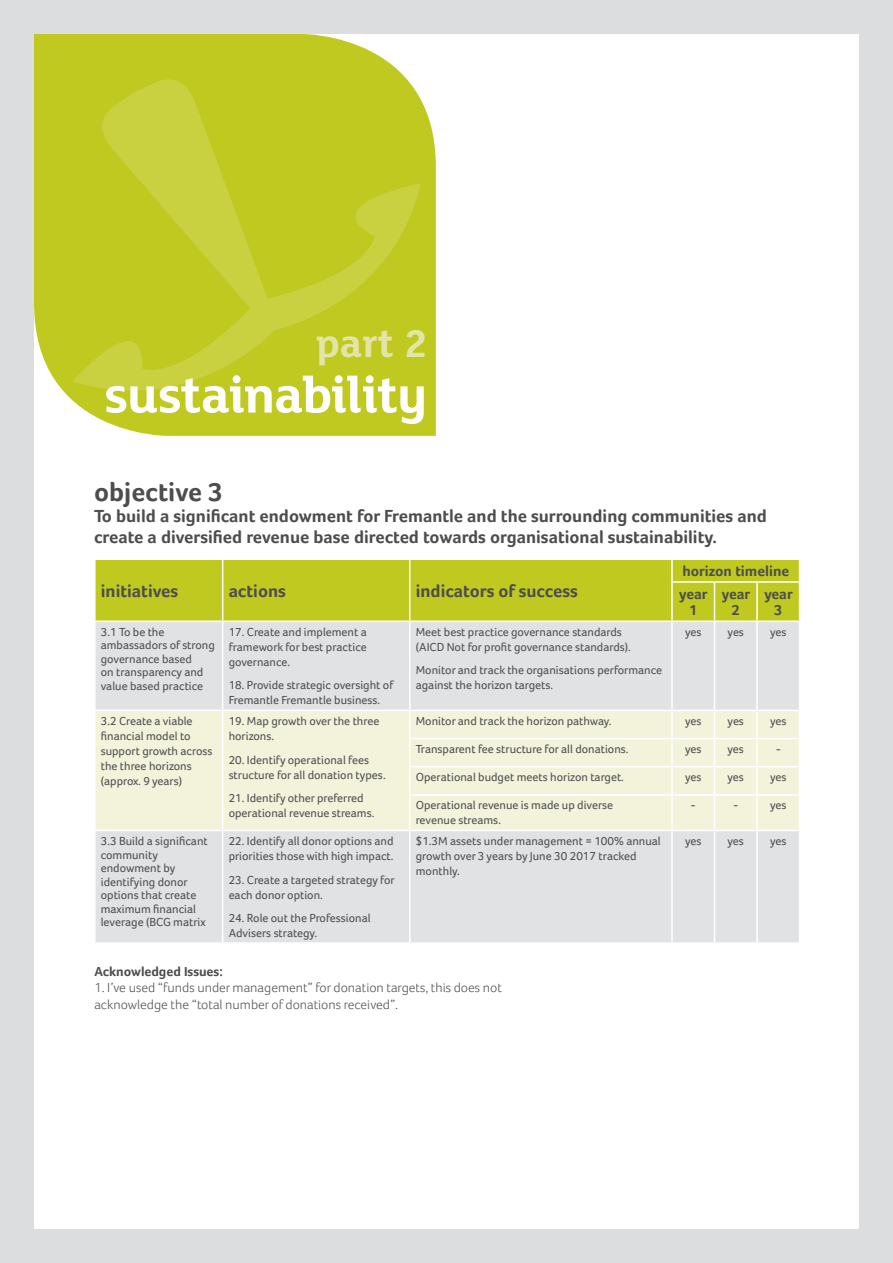
<style>
.page{position:relative;width:893px;height:1263px;background:#dcddde}
.page>*{position:absolute;margin:0;border:0;box-sizing:border-box;transform-origin:0 0}
.t1{font:700 54px "FS Lola";letter-spacing:-.02em;color:#fff}
.t2{font:700 42px "FS Lola";color:#e2e5a6}
.t3{font:700 27px "Foco";color:#4d4d4f}
.t4{font:700 18px/21px "Foco";color:#4d4d4f}
.t5{font:700 15px/16.5px "Foco";color:#4d4d4f;text-align:center}
.t6{font:300 13.5px/16.5px "Foco";color:#4d4d4f}
.t7{font:700 13.5px "Foco";color:#4d4d4f}
.t8{font:12px/15px "Foco";color:#4d4d4f}
</style>
<div class="page">
<div style="left:34px;top:34px;width:825px;height:1195px;background:#fff"></div>
<svg style="left:34px;top:34px;width:402px;height:402px;fill:#c0c920"></svg>
<svg style="left:72px;top:71px;width:349px;height:345px;background:#c2cb28"></svg>
<div style="left:96px;top:622px;width:703px;height:320px;background:#e1e2e3"></div>
<div style="left:96px;top:711px;width:703px;height:119px;background:#f2f3da"></div>
<div style="left:95px;top:559px;width:704px;height:61px;background:#c0c920"></div>
<hr style="left:94px;top:582px;width:2px;height:38px;background:#fff">
<hr style="left:222px;top:582px;width:1px;height:38px;background:#fff">
<hr style="left:409px;top:582px;width:1px;height:38px;background:#fff">
<hr style="left:671px;top:581px;width:43px;height:2px;background:#fff">
<hr style="left:671px;top:583px;width:2px;height:37px;background:#fff">
<hr style="left:714px;top:581px;width:43px;height:2px;background:#fff">
<hr style="left:714px;top:583px;width:1px;height:37px;background:#fff">
<hr style="left:757px;top:581px;width:43px;height:2px;background:#fff">
<hr style="left:756px;top:583px;width:2px;height:37px;background:#fff">
<hr style="left:222px;top:622px;width:1px;height:88px;background:#fff">
<hr style="left:409px;top:622px;width:1px;height:88px;background:#fff">
<hr style="left:671px;top:622px;width:2px;height:88px;background:#fff">
<hr style="left:714px;top:622px;width:1px;height:88px;background:#fff">
<hr style="left:756px;top:622px;width:2px;height:88px;background:#fff">
<hr style="left:94px;top:710px;width:129px;height:1px;background:#fff">
<hr style="left:223px;top:710px;width:187px;height:1px;background:#fff">
<hr style="left:410px;top:710px;width:262px;height:1px;background:#fff">
<hr style="left:672px;top:710px;width:42px;height:1px;background:#fff">
<hr style="left:671px;top:711px;width:2px;height:27px;background:#fff">
<hr style="left:714px;top:710px;width:43px;height:1px;background:#fff">
<hr style="left:757px;top:710px;width:43px;height:1px;background:#fff">
<hr style="left:756px;top:711px;width:2px;height:27px;background:#fff">
<hr style="left:409px;top:738px;width:263px;height:1px;background:#fff">
<hr style="left:672px;top:738px;width:42px;height:1px;background:#fff">
<hr style="left:671px;top:739px;width:2px;height:27px;background:#fff">
<hr style="left:714px;top:738px;width:43px;height:1px;background:#fff">
<hr style="left:757px;top:738px;width:43px;height:1px;background:#fff">
<hr style="left:756px;top:739px;width:2px;height:27px;background:#fff">
<svg style="left:222px;top:711px;width:1px;height:84px"></svg>
<hr style="left:409px;top:766px;width:263px;height:1px;background:#fff">
<svg style="left:409px;top:711px;width:1px;height:83px"></svg>
<hr style="left:672px;top:766px;width:42px;height:1px;background:#fff">
<hr style="left:671px;top:767px;width:2px;height:27px;background:#fff">
<hr style="left:714px;top:766px;width:43px;height:1px;background:#fff">
<svg style="left:714px;top:711px;width:1px;height:83px"></svg>
<hr style="left:757px;top:766px;width:43px;height:1px;background:#fff">
<hr style="left:756px;top:767px;width:2px;height:27px;background:#fff">
<hr style="left:222px;top:795px;width:1px;height:35px;background:#fff">
<hr style="left:409px;top:794px;width:263px;height:2px;background:#fff">
<hr style="left:409px;top:796px;width:1px;height:34px;background:#fff">
<hr style="left:672px;top:794px;width:42px;height:2px;background:#fff">
<hr style="left:671px;top:796px;width:2px;height:34px;background:#fff">
<hr style="left:714px;top:794px;width:43px;height:2px;background:#fff">
<hr style="left:714px;top:796px;width:1px;height:34px;background:#fff">
<hr style="left:757px;top:794px;width:43px;height:2px;background:#fff">
<hr style="left:756px;top:796px;width:2px;height:34px;background:#fff">
<hr style="left:94px;top:830px;width:129px;height:1px;background:#fff">
<hr style="left:223px;top:830px;width:187px;height:1px;background:#fff">
<hr style="left:222px;top:831px;width:1px;height:111px;background:#fff">
<hr style="left:410px;top:830px;width:262px;height:1px;background:#fff">
<hr style="left:409px;top:831px;width:1px;height:111px;background:#fff">
<hr style="left:672px;top:830px;width:42px;height:1px;background:#fff">
<hr style="left:671px;top:831px;width:2px;height:111px;background:#fff">
<hr style="left:714px;top:830px;width:43px;height:1px;background:#fff">
<hr style="left:714px;top:831px;width:1px;height:111px;background:#fff">
<hr style="left:757px;top:830px;width:43px;height:1px;background:#fff">
<hr style="left:756px;top:831px;width:2px;height:111px;background:#fff">
<h2 class="t2" style="left:316px;top:314px;width:113px">part 2</h2>
<h1 class="t1" style="left:103px;top:358px;width:325px">sustainability</h1>
<h3 class="t3" style="left:94px;top:476px;width:130px">objective 3</h3>
<h3 class="t4" style="left:94px;top:505px;width:674px">To build a significant endowment for Fremantle and the surrounding communities and create a diversified revenue base directed towards organisational sustainability.</h3>
<h3 class="t4" style="left:101px;top:580px;width:79px">initiatives</h3>
<h3 class="t4" style="left:229px;top:580px;width:59px">actions</h3>
<h3 class="t4" style="left:416px;top:580px;width:164px">indicators of success</h3>
<p class="t5" style="left:679px;top:559px;width:111px;line-height:22.8px;text-align:left">horizon timeline year</p>
<p class="t5" style="left:689px;top:602px;width:10px">1</p>
<p class="t5" style="left:722px;top:585px;width:30px">year<br>2</p>
<p class="t5" style="left:764px;top:585px;width:30px">year<br>3</p>
<p class="t8" style="left:101px;top:625px;width:115px;line-height:13.5px">3.1 To be the ambassadors of strong governance based<br>on transparency and value based practice</p>
<p class="t8" style="left:229px;top:624px;width:140px;text-align:justify">17. Create and implement a framework for best practice governance.</p>
<p class="t8" style="left:229px;top:678px;width:166px">18. Provide strategic oversight of<br>Fremantle Fremantle business.</p>
<p class="t8" style="left:101px;top:713px;width:113px">3.2 Create a viable financial model to support growth across the three horizons (approx. 9 years)</p>
<p class="t8" style="left:229px;top:713px;width:152px">19. Map growth over the three horizons.</p>
<p class="t8" style="left:229px;top:752px;width:159px">20. Identify operational fees structure for all donation types.</p>
<p class="t8" style="left:229px;top:790px;width:147px">21. Identify other preferred operational revenue streams.</p>
<p class="t8" style="left:101px;top:834px;width:108px;line-height:13.5px">3.3 Build a significant community endowment by identifying donor options that create maximum financial leverage (BCG matrix</p>
<p class="t8" style="left:229px;top:833px;width:166px">22. Identify all donor options and priorities those with high impact.</p>
<p class="t8" style="left:229px;top:872px;width:167px">23. Create a targeted strategy for each donor option.</p>
<p class="t8" style="left:229px;top:910px;width:144px">24. Role out the Professional<br>Advisers strategy.</p>
<p class="t8" style="left:416px;top:624px;width:217px">Meet best practice governance standards (AICD Not for profit governance standards).</p>
<p class="t8" style="left:416px;top:663px;width:248px">Monitor and track the organisations performance against the horizon targets.</p>
<p class="t8" style="left:685px;top:624px;width:18px">yes</p>
<p class="t8" style="left:728px;top:624px;width:18px">yes</p>
<p class="t8" style="left:770px;top:624px;width:18px">yes</p>
<p class="t8" style="left:416px;top:713px;width:197px">Monitor and track the horizon pathway.</p>
<p class="t8" style="left:685px;top:713px;width:18px">yes</p>
<p class="t8" style="left:728px;top:713px;width:18px">yes</p>
<p class="t8" style="left:770px;top:713px;width:18px">yes</p>
<p class="t8" style="left:416px;top:741px;width:214px">Transparent fee structure for all donations.</p>
<p class="t8" style="left:685px;top:741px;width:18px">yes</p>
<p class="t8" style="left:728px;top:741px;width:18px">yes</p>
<p class="t8" style="left:776px;top:741px;width:7px">-</p>
<p class="t8" style="left:416px;top:770px;width:210px">Operational budget meets horizon target.</p>
<p class="t8" style="left:685px;top:770px;width:18px">yes</p>
<p class="t8" style="left:728px;top:770px;width:18px">yes</p>
<p class="t8" style="left:770px;top:770px;width:18px">yes</p>
<p class="t8" style="left:416px;top:798px;width:199px">Operational revenue is made up diverse revenue streams.</p>
<p class="t8" style="left:691px;top:798px;width:7px">-</p>
<p class="t8" style="left:733px;top:798px;width:7px">-</p>
<p class="t8" style="left:770px;top:798px;width:18px">yes</p>
<p class="t8" style="left:416px;top:833px;width:247px">$1.3M assets under management = 100% annual growth over 3 years by June 30 2017 tracked monthly.</p>
<p class="t8" style="left:685px;top:833px;width:18px">yes</p>
<p class="t8" style="left:728px;top:833px;width:18px">yes</p>
<p class="t8" style="left:770px;top:833px;width:18px">yes</p>
<p class="t7" style="left:94px;top:963px;width:130px">Acknowledged Issues:</p>
<p class="t6" style="left:94px;top:979px;width:409px">1. I’ve used “funds under management” for donation targets, this does not acknowledge the “total number of donations received”.</p>
</div>
